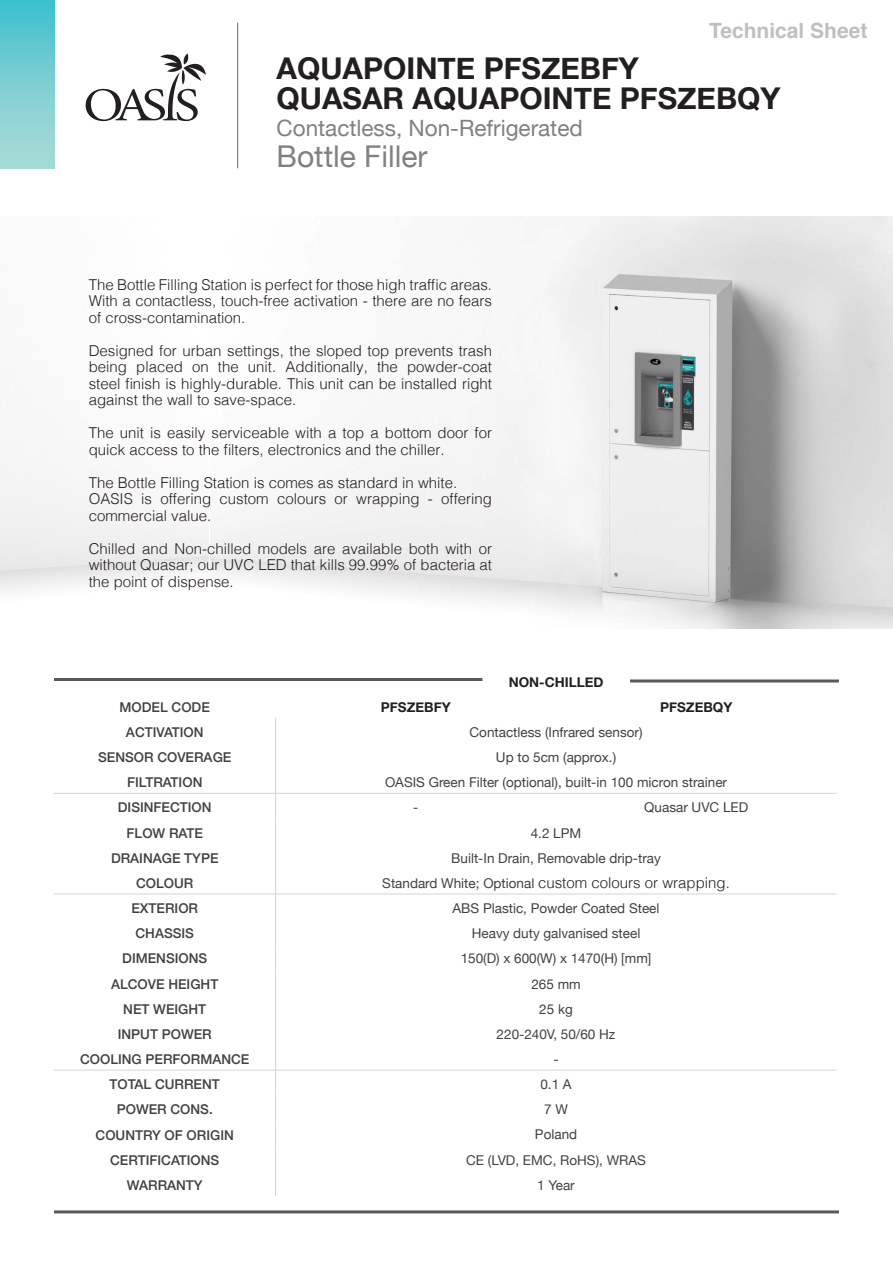
<style>
.page{position:relative;width:893px;height:1263px;background:#fff}
.page>*{position:absolute;margin:0;border:0;box-sizing:border-box;transform-origin:0 0}
.t1{font:700 30px "Helvetica Neue";color:#211f1f}
.t2{font:30px "Helvetica Neue";color:#808080}
.t3{font:22.5px "Helvetica Neue";color:#808080}
.t4{font:700 21px "Helvetica";color:#bdbfc1}
.t5{font:300 15px/16.5px "Helvetica";color:#231f20;text-align:justify}
.t6{font:13.5px "Helvetica Neue";color:#414042}
.t7{font:500 13.5px "Helvetica Neue";color:#414042}
.t8{font:700 13.5px "Helvetica Neue";color:#231f20}
.s1{font-family:"Helvetica Neue";font-weight:400;font-size:13.5px;color:#414042}
</style>
<div class="page">
<hr style="left:237px;top:23px;width:1px;height:145px;background:#666767">
<svg style="left:86px;top:54px;width:120px;height:67px"></svg>
<div style="left:0;top:0;width:54px;height:169px;background:linear-gradient(to bottom,#42c1cd,#b0dcd7)"></div>
<img style="left:0;top:217px;width:893px;height:411px">
<hr style="left:54px;top:793px;width:221px;height:1px;background:#d1d3d5">
<hr style="left:276px;top:793px;width:280px;height:1px;background:#d1d3d5">
<hr style="left:556px;top:793px;width:281px;height:1px;background:#d1d3d5">
<hr style="left:54px;top:894px;width:221px;height:1px;background:#d1d3d5">
<hr style="left:276px;top:894px;width:280px;height:1px;background:#d1d3d5">
<hr style="left:556px;top:894px;width:281px;height:1px;background:#d1d3d5">
<hr style="left:54px;top:1070px;width:221px;height:1px;background:#d1d3d5">
<hr style="left:276px;top:1070px;width:280px;height:1px;background:#d1d3d5">
<hr style="left:556px;top:1070px;width:281px;height:1px;background:#d1d3d5">
<svg style="left:275px;top:718px;width:1px;height:478px"></svg>
<hr style="left:54px;top:1210px;width:785px;height:3px;background:#58595b">
<hr style="left:630px;top:679px;width:209px;height:3px;background:#58595b">
<hr style="left:54px;top:678px;width:428px;height:3px;background:#58595b">
<p class="t4" style="left:709px;top:14px;width:160px">Technical Sheet</p>
<p class="t1" style="left:276px;top:45px;width:364px">AQUAPOINTE PFSZEBFY</p>
<p class="t1" style="left:276px;top:75px;width:505px">QUASAR AQUAPOINTE PFSZEBQY</p>
<p class="t3" style="left:276px;top:112px;width:308px">Contactless, Non-Refrigerated</p>
<p class="t2" style="left:276px;top:135px;width:153px">Bottle Filler</p>
<p class="t5" style="left:89px;top:275px;width:405px">The Bottle Filling Station is perfect for those high traffic areas.<br>With a contactless, touch-free activation - there are no fears of cross-contamination.</p>
<p class="t5" style="left:89px;top:341px;width:405px">Designed for urban settings, the sloped top prevents trash being placed on the unit. Additionally, the powder-coat steel finish is highly-durable. This unit can be installed right against the wall to save-space.</p>
<p class="t5" style="left:89px;top:424px;width:405px">The unit is easily serviceable with a top a bottom door for quick access to the filters, electronics and the chiller.</p>
<p class="t5" style="left:89px;top:473px;width:370px">The Bottle Filling Station is comes as standard in white.</p>
<p class="t5" style="left:89px;top:490px;width:405px">OASIS is offering custom colours or wrapping - offering commercial value.</p>
<p class="t5" style="left:89px;top:539px;width:405px">Chilled and Non-chilled models are available both with or without Quasar; our UVC LED that kills 99.99% of bacteria at the point of dispense.</p>
<p class="t8" style="left:509px;top:671px;width:96px">NON-CHILLED</p>
<p class="t7" style="left:120px;top:696px;width:92px">MODEL CODE</p>
<p class="t8" style="left:381px;top:696px;width:71px">PFSZEBFY</p>
<p class="t8" style="left:660px;top:696px;width:74px">PFSZEBQY</p>
<p class="t7" style="left:126px;top:721px;width:79px">ACTIVATION</p>
<p class="t6" style="left:470px;top:722px;width:174px">Contactless (Infrared sensor)</p>
<p class="t7" style="left:98px;top:746px;width:135px">SENSOR COVERAGE</p>
<p class="t6" style="left:496px;top:747px;width:122px">Up to 5cm (approx.)</p>
<p class="t7" style="left:127px;top:772px;width:77px">FILTRATION</p>
<p class="t6" style="left:385px;top:773px;width:344px">OASIS Green Filter (optional), built-in 100 micron strainer</p>
<p class="t7" style="left:118px;top:797px;width:95px">DISINFECTION</p>
<p class="t6" style="left:413px;top:798px;width:7px">-</p>
<p class="t6" style="left:644px;top:798px;width:106px">Quasar UVC LED</p>
<p class="t7" style="left:127px;top:822px;width:78px">FLOW RATE</p>
<p class="t6" style="left:531px;top:823px;width:52px">4.2 LPM</p>
<p class="t7" style="left:111px;top:847px;width:109px">DRAINAGE TYPE</p>
<p class="t6" style="left:451px;top:848px;width:211px">Built-In Drain, Removable drip-tray</p>
<p class="t7" style="left:136px;top:872px;width:59px">COLOUR</p>
<p class="t5" style="left:382px;top:873px;width:349px"><span class="s1">Standard White; Optional</span> custom colours or wrapping.</p>
<p class="t7" style="left:131px;top:897px;width:68px">EXTERIOR</p>
<p class="t6" style="left:453px;top:898px;width:208px">ABS Plastic, Powder Coated Steel</p>
<p class="t7" style="left:136px;top:923px;width:60px">CHASSIS</p>
<p class="t6" style="left:472px;top:924px;width:170px">Heavy duty galvanised steel</p>
<p class="t7" style="left:122px;top:948px;width:87px">DIMENSIONS</p>
<p class="t6" style="left:461px;top:949px;width:192px">150(D) x 600(W) x 1470(H) [mm]</p>
<p class="t7" style="left:111px;top:973px;width:109px">ALCOVE HEIGHT</p>
<p class="t6" style="left:531px;top:974px;width:51px">265 mm</p>
<p class="t7" style="left:123px;top:998px;width:85px">NET WEIGHT</p>
<p class="t6" style="left:539px;top:999px;width:35px">25 kg</p>
<p class="t7" style="left:118px;top:1023px;width:96px">INPUT POWER</p>
<p class="t6" style="left:497px;top:1024px;width:120px">220-240V, 50/60 Hz</p>
<p class="t7" style="left:80px;top:1048px;width:171px">COOLING PERFORMANCE</p>
<p class="t6" style="left:553px;top:1049px;width:7px">-</p>
<p class="t7" style="left:110px;top:1074px;width:112px">TOTAL CURRENT</p>
<p class="t6" style="left:540px;top:1074px;width:33px">0.1 A</p>
<p class="t7" style="left:117px;top:1099px;width:98px">POWER CONS.</p>
<p class="t6" style="left:544px;top:1100px;width:25px">7 W</p>
<p class="t7" style="left:96px;top:1124px;width:140px">COUNTRY OF ORIGIN</p>
<p class="t6" style="left:535px;top:1125px;width:44px">Poland</p>
<p class="t7" style="left:110px;top:1149px;width:111px">CERTIFICATIONS</p>
<p class="t6" style="left:466px;top:1150px;width:181px">CE (LVD, EMC, RoHS), WRAS</p>
<p class="t7" style="left:127px;top:1174px;width:77px">WARRANTY</p>
<p class="t6" style="left:537px;top:1175px;width:39px">1 Year</p>
</div>
